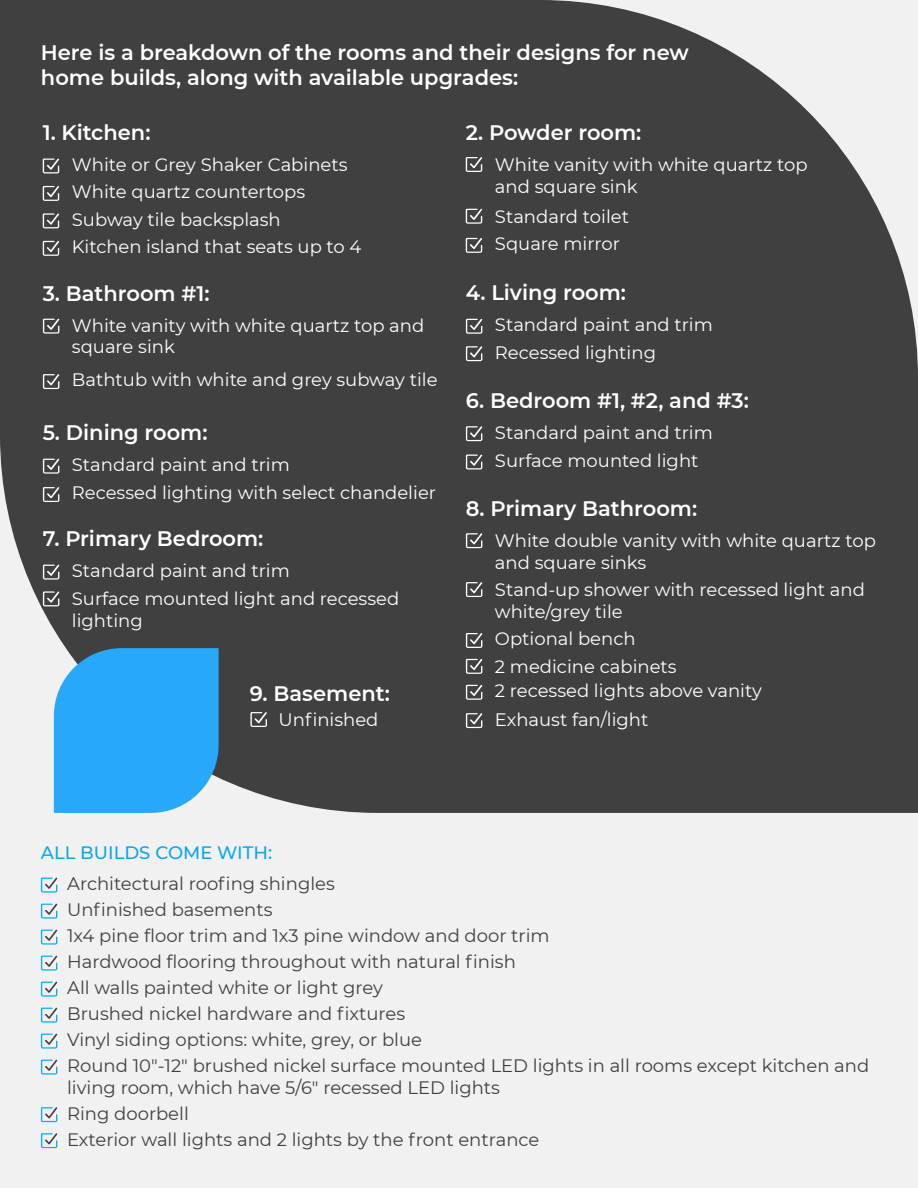
<style>
.page{position:relative;width:918px;height:1188px;background:#f1f1f2}
.page>*{position:absolute;margin:0;border:0;box-sizing:border-box;transform-origin:0 0}
.t1{font:600 21px/25.2px "Montserrat";color:#fff}
.t2{font:18px/27.5px "Montserrat";color:#fff}
.t3{font:18px/26px "Montserrat";color:#404041}
.t4{font:500 18px "Montserrat";color:#0ba8ef}
</style>
<div class="page">
<div style="left:0;top:0;width:918px;height:813px;background:#404041"></div>
<hr style="left:0;top:0;width:1px;height:35px;background:#404041">
<svg style="left:54px;top:648px;width:165px;height:165px;background:#34aaf7"></svg>
<svg style="left:43px;top:159px;width:16px;height:14px"></svg>
<svg style="left:43px;top:186px;width:16px;height:15px"></svg>
<svg style="left:43px;top:213px;width:16px;height:15px"></svg>
<svg style="left:43px;top:241px;width:16px;height:15px"></svg>
<svg style="left:466px;top:157px;width:16px;height:15px"></svg>
<svg style="left:466px;top:209px;width:16px;height:15px"></svg>
<svg style="left:466px;top:238px;width:16px;height:15px"></svg>
<svg style="left:466px;top:426px;width:16px;height:15px"></svg>
<svg style="left:466px;top:455px;width:16px;height:14px"></svg>
<svg style="left:466px;top:533px;width:16px;height:15px"></svg>
<svg style="left:466px;top:582px;width:16px;height:15px"></svg>
<svg style="left:466px;top:633px;width:16px;height:15px"></svg>
<svg style="left:466px;top:659px;width:16px;height:15px"></svg>
<svg style="left:466px;top:685px;width:16px;height:15px"></svg>
<svg style="left:466px;top:713px;width:16px;height:15px"></svg>
<svg style="left:466px;top:319px;width:16px;height:15px"></svg>
<svg style="left:466px;top:346px;width:16px;height:15px"></svg>
<svg style="left:43px;top:319px;width:16px;height:15px"></svg>
<svg style="left:43px;top:374px;width:16px;height:15px"></svg>
<svg style="left:43px;top:459px;width:16px;height:15px"></svg>
<svg style="left:43px;top:487px;width:16px;height:15px"></svg>
<svg style="left:43px;top:565px;width:16px;height:15px"></svg>
<svg style="left:43px;top:591px;width:16px;height:15px"></svg>
<svg style="left:250px;top:712px;width:17px;height:15px"></svg>
<svg style="left:41px;top:878px;width:16px;height:15px"></svg>
<svg style="left:41px;top:904px;width:16px;height:15px"></svg>
<svg style="left:41px;top:930px;width:16px;height:15px"></svg>
<svg style="left:41px;top:956px;width:16px;height:15px"></svg>
<svg style="left:41px;top:982px;width:16px;height:15px"></svg>
<svg style="left:41px;top:1008px;width:16px;height:15px"></svg>
<svg style="left:41px;top:1034px;width:16px;height:15px"></svg>
<svg style="left:41px;top:1060px;width:16px;height:15px"></svg>
<svg style="left:41px;top:1107px;width:16px;height:15px"></svg>
<svg style="left:41px;top:1133px;width:16px;height:15px"></svg>
<p class="t1" style="left:41px;top:39px;width:649px">Here is a breakdown of the rooms and their designs for new home builds, along with available upgrades:</p>
<p class="t1" style="left:43px;top:119px;width:109px">1. Kitchen:</p>
<p class="t2" style="left:72px;top:150px;width:291px">White or Grey Shaker Cabinets<br>White quartz countertops<br>Subway tile backsplash<br>Kitchen island that seats up to 4</p>
<p class="t1" style="left:43px;top:280px;width:168px">3. Bathroom #1:</p>
<p class="t2" style="left:72px;top:314px;width:354px;line-height:21.6px">White vanity with white quartz top and square sink</p>
<p class="t2" style="left:72px;top:366px;width:367px">Bathtub with white and grey subway tile</p>
<p class="t1" style="left:43px;top:419px;width:166px">5. Dining room:</p>
<p class="t2" style="left:72px;top:450px;width:366px;line-height:28.3px">Standard paint and trim<br>Recessed lighting with select chandelier</p>
<p class="t1" style="left:43px;top:525px;width:222px">7. Primary Bedroom:</p>
<p class="t2" style="left:72px;top:556px;width:329px;line-height:28.3px">Standard paint and trim<br>Surface mounted light and recessed</p>
<p class="t2" style="left:72px;top:606px;width:72px">lighting</p>
<p class="t1" style="left:250px;top:680px;width:142px">9. Basement:</p>
<p class="t2" style="left:279px;top:705px;width:101px">Unfinished</p>
<p class="t1" style="left:466px;top:119px;width:177px">2. Powder room:</p>
<p class="t2" style="left:495px;top:153px;width:314px;line-height:21.6px">White vanity with white quartz top and square sink</p>
<p class="t2" style="left:495px;top:202px;width:136px">Standard toilet<br>Square mirror</p>
<p class="t1" style="left:466px;top:279px;width:162px">4. Living room:</p>
<p class="t2" style="left:495px;top:310px;width:219px">Standard paint and trim<br>Recessed lighting</p>
<p class="t1" style="left:466px;top:387px;width:285px">6. Bedroom #1, #2, and #3:</p>
<p class="t2" style="left:495px;top:417px;width:219px;line-height:28.3px">Standard paint and trim<br>Surface mounted light</p>
<p class="t1" style="left:466px;top:495px;width:233px">8. Primary Bathroom:</p>
<p class="t2" style="left:495px;top:529px;width:382px;line-height:21.6px">White double vanity with white quartz top and square sinks</p>
<p class="t2" style="left:495px;top:578px;width:371px;line-height:21.6px">Stand-up shower with recessed light and white/grey tile</p>
<p class="t2" style="left:495px;top:625px;width:183px">Optional bench<br>2 medicine cabinets</p>
<p class="t2" style="left:495px;top:676px;width:268px;line-height:29.1px">2 recessed lights above vanity<br>Exhaust fan/light</p>
<p class="t4" style="left:41px;top:840px;width:233px">ALL BUILDS COME WITH:</p>
<p class="t3" style="left:67px;top:870px;width:804px">Architectural roofing shingles<br>Unfinished basements<br>1x4 pine floor trim and 1x3 pine window and door trim<br>Hardwood flooring throughout with natural finish<br>All walls painted white or light grey<br>Brushed nickel hardware and fixtures<br>Vinyl siding options: white, grey, or blue<br>Round 10"-12" brushed nickel surface mounted LED lights in all rooms except kitchen and</p>
<p class="t3" style="left:67px;top:1074px;width:474px">living room, which have 5/6" recessed LED lights<br>Ring doorbell<br>Exterior wall lights and 2 lights by the front entrance</p>
</div>
